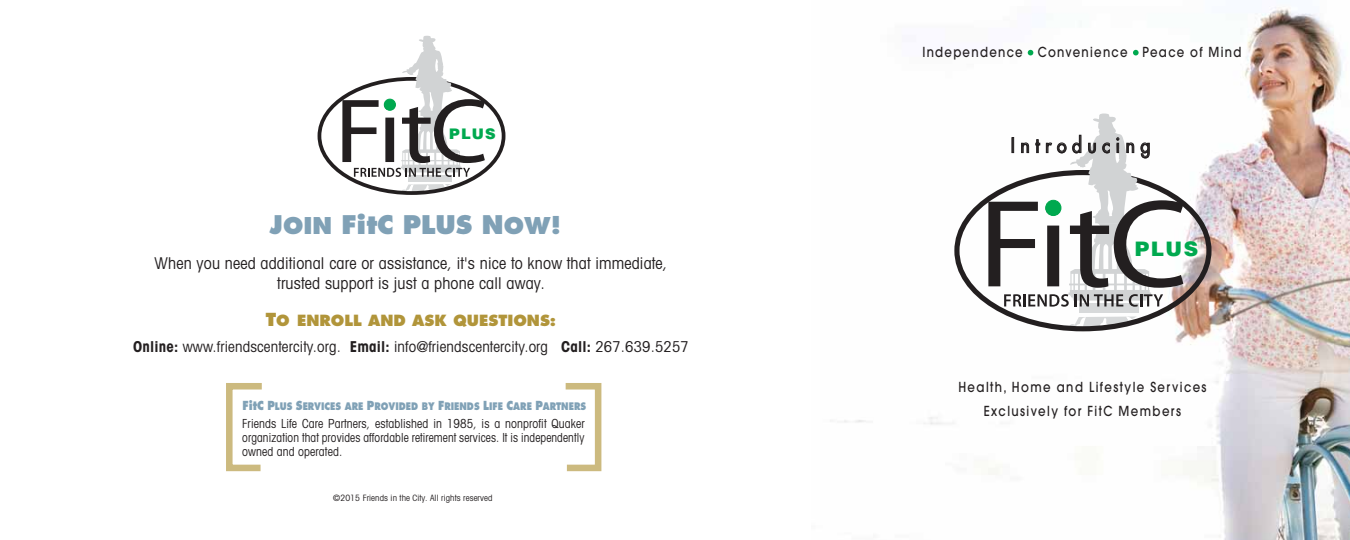
<style>
.page{position:relative;width:1350px;height:540px;background:#fff}
.page>*{position:absolute;margin:0;border:0;box-sizing:border-box;transform-origin:0 0}
.t1{font:800 25px "Futura";color:#80a1b6}
.t2{font:20px "Futura";letter-spacing:.32em;color:#231f20;scale:.88 1}
.t3{font:900 20px "Helvetica";color:#00a94f}
.t4{font:condensed 16.25px/20px "Avant Garde";letter-spacing:.01em;color:#231f20;text-align:center}
.t5{font:condensed 15px "Avant Garde";letter-spacing:.01em;color:#231f20}
.t6{font:800 15px "Futura";color:#b1953a}
.t7{font:900 14.62px "Helvetica";color:#00a94f}
.t8{font:500 13.75px/24px "Avant Garde";letter-spacing:.12em;color:#231f20;text-align:center;scale:.85 1}
.t9{font:condensed 12.5px/13.8px "Avant Garde";letter-spacing:.01em;color:#231f20;text-align:justify;scale:.94 1}
.t10{font:800 10.12px "Futura";color:#80a1b6;scale:.84 1}
.t11{font:condensed 8.75px "Avant Garde";letter-spacing:.01em;color:#231f20}
.s1{font-size:22.5px}
.s2{font-size:17.5px}
.s3{font-weight:700}
.s4{font-size:12.12px}
</style>
<div class="page">
<img style="left:830px;top:7px;width:520px;height:533px">
<div style="left:1079px;top:304px;width:59px;height:9px;background:#d7d9da"></div>
<svg style="left:1069px;top:315px;width:70px;height:18px"></svg>
<div style="left:409px;top:175px;width:43px;height:6px;background:#d7d9da"></div>
<svg style="left:403px;top:184px;width:50px;height:11px"></svg>
<div style="left:318px;top:77px;width:187px;height:118px;border:4px solid #231f20;border-radius:50%"></div>
<svg style="left:342px;top:36px;width:143px;height:141px"></svg>
<svg style="left:988px;top:113px;width:196px;height:194px"></svg>
<svg style="left:226px;top:383px;width:36px;height:89px"></svg>
<svg style="left:565px;top:383px;width:37px;height:89px"></svg>
<svg style="left:1028px;top:50px;width:5px;height:5px"></svg>
<svg style="left:1133px;top:50px;width:6px;height:5px"></svg>
<p class="t7" style="left:449px;top:125px;width:48px">PLUS</p>
<h1 class="t1" style="left:270px;top:209px;width:293px">J<span class="s1">OIN</span> FitC PLUS N<span class="s1">OW!</span></h1>
<h3 class="t4" style="left:155px;top:252px;width:514px">When you need additional care or assistance, it's nice to know that immediate, trusted support is just a phone call away.</h3>
<p class="t6" style="left:266px;top:311px;width:292px"><span class="s2">T</span>O ENROLL AND ASK QUESTIONS:</p>
<p class="t5" style="left:133px;top:338px;width:557px"><span class="s3">Online:</span> www.friendscentercity.org. <span class="s3">Email:</span> info@friendscentercity.org <span class="s3">Call:</span> 267.639.5257</p>
<p class="t10" style="left:243px;top:400px;width:410px"><span class="s4">FitC P</span>LUS <span class="s4">S</span>ERVICES ARE <span class="s4">P</span>ROVIDED BY <span class="s4">F</span>RIENDS <span class="s4">L</span>IFE <span class="s4">C</span>ARE <span class="s4">P</span>ARTNERS</p>
<p class="t9" style="left:242px;top:417px;width:366px">Friends Life Care Partners, established in 1985, is a nonprofit Quaker organization that provides affordable retirement services. It is independently owned and operated.</p>
<p class="t11" style="left:333px;top:492px;width:161px">©2015 Friends in the City. All rights reserved</p>
<p class="t8" style="left:922px;top:40px;width:377px">Independence Convenience Peace of Mind</p>
<h2 class="t2" style="left:1011px;top:132px;width:160px">Introducing</h2>
<h2 class="t3" style="left:1135px;top:235px;width:65px">PLUS</h2>
<p class="t8" style="left:958px;top:375px;width:294px">Health, Home and Lifestyle Services<br>Exclusively for FitC Members</p>
</div>
